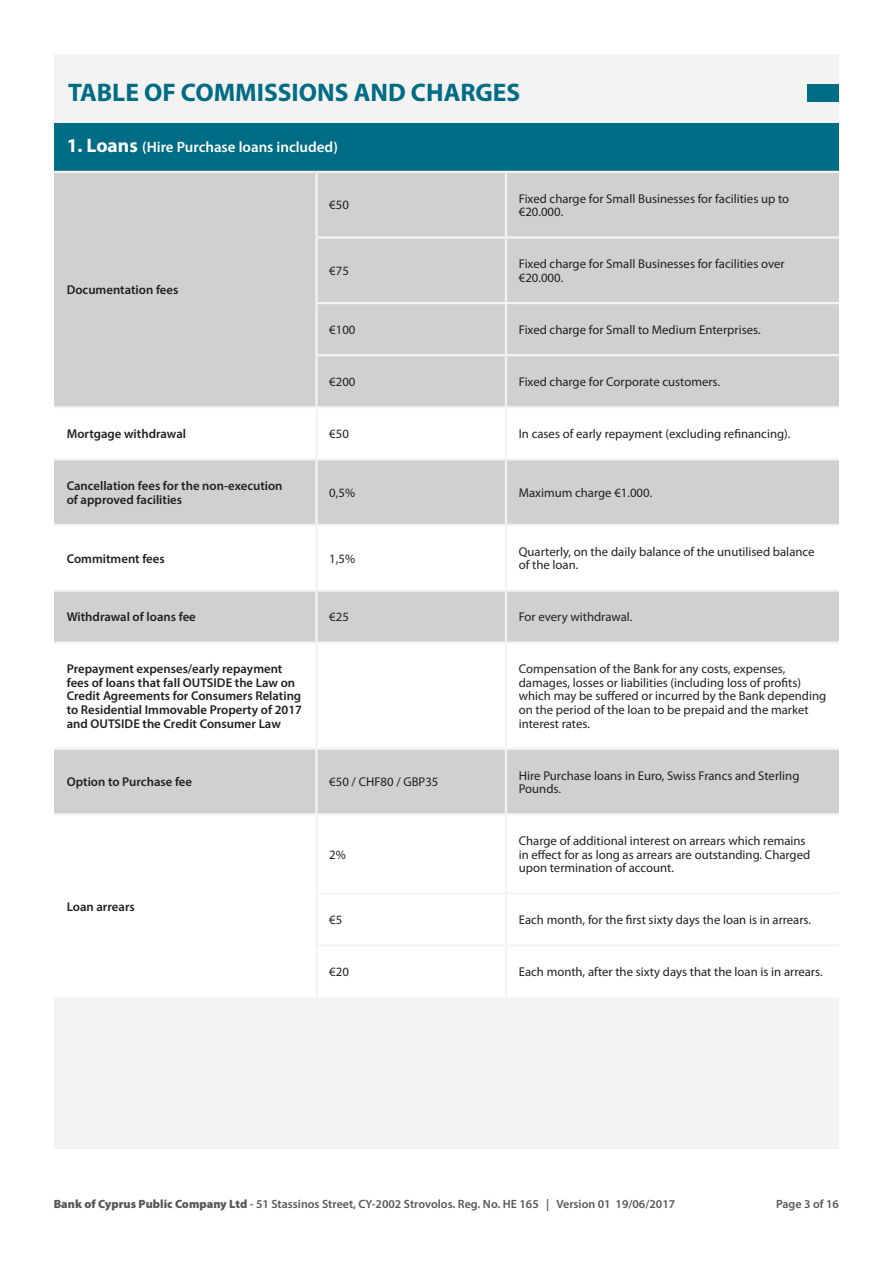
<style>
.page{position:relative;width:893px;height:1263px;background:#fff}
.page>*{position:absolute;margin:0;border:0;box-sizing:border-box;transform-origin:0 0}
.t1{font:700 25.5px "Myriad Pro";color:#006c85}
.t2{font:600 15px "Myriad Pro";color:#fff}
.t3{font:12.75px/13.5px "Myriad Pro";color:#231f20}
.t4{font:600 12.75px/13.5px "Myriad Pro";color:#231f20}
.t5{font:600 12px "Myriad Pro";color:#57585a}
.s1{font-weight:700;font-size:19.5px}
.s2{font-weight:900}
</style>
<div class="page">
<div style="left:54px;top:54px;width:785px;height:1094px;background:#f3f3f1"></div>
<div style="left:808px;top:84px;width:31px;height:18px;background:#006c85"></div>
<div style="left:54px;top:123px;width:785px;height:49px;background:#006c85"></div>
<div style="left:54px;top:173px;width:785px;height:468px;background:#cfd0cf"></div>
<div style="left:54px;top:408px;width:785px;height:50px;background:#fff"></div>
<div style="left:54px;top:460px;width:785px;height:64px;background:#cfd0cf"></div>
<div style="left:54px;top:526px;width:785px;height:63px;background:#fff"></div>
<div style="left:54px;top:644px;width:785px;height:103px;background:#fff"></div>
<div style="left:54px;top:750px;width:785px;height:63px;background:#cfd0cf"></div>
<div style="left:54px;top:816px;width:785px;height:181px;background:#fff"></div>
<hr style="left:315px;top:173px;width:3px;height:63px;background:#f3f3f1">
<hr style="left:505px;top:173px;width:2px;height:63px;background:#f3f3f1">
<hr style="left:315px;top:236px;width:191px;height:3px;background:#f3f3f1">
<hr style="left:315px;top:239px;width:3px;height:63px;background:#f3f3f1">
<hr style="left:506px;top:236px;width:333px;height:3px;background:#f3f3f1">
<hr style="left:505px;top:239px;width:2px;height:63px;background:#f3f3f1">
<hr style="left:315px;top:302px;width:191px;height:2px;background:#f3f3f1">
<hr style="left:315px;top:304px;width:3px;height:50px;background:#f3f3f1">
<hr style="left:506px;top:302px;width:333px;height:2px;background:#f3f3f1">
<hr style="left:505px;top:304px;width:2px;height:50px;background:#f3f3f1">
<hr style="left:315px;top:354px;width:191px;height:2px;background:#f3f3f1">
<hr style="left:315px;top:356px;width:3px;height:50px;background:#f3f3f1">
<hr style="left:506px;top:354px;width:333px;height:2px;background:#f3f3f1">
<hr style="left:505px;top:356px;width:2px;height:50px;background:#f3f3f1">
<hr style="left:54px;top:406px;width:262px;height:2px;background:#f3f3f1">
<hr style="left:316px;top:406px;width:190px;height:2px;background:#f3f3f1">
<hr style="left:315px;top:408px;width:3px;height:50px;background:#f3f3f1">
<hr style="left:506px;top:406px;width:333px;height:2px;background:#f3f3f1">
<hr style="left:505px;top:408px;width:2px;height:50px;background:#f3f3f1">
<hr style="left:54px;top:458px;width:262px;height:2px;background:#f3f3f1">
<hr style="left:316px;top:458px;width:190px;height:2px;background:#f3f3f1">
<hr style="left:315px;top:460px;width:3px;height:64px;background:#f3f3f1">
<hr style="left:506px;top:458px;width:333px;height:2px;background:#f3f3f1">
<hr style="left:505px;top:460px;width:2px;height:64px;background:#f3f3f1">
<hr style="left:54px;top:524px;width:262px;height:2px;background:#f3f3f1">
<hr style="left:316px;top:524px;width:190px;height:2px;background:#f3f3f1">
<hr style="left:315px;top:526px;width:3px;height:63px;background:#f3f3f1">
<hr style="left:506px;top:524px;width:333px;height:2px;background:#f3f3f1">
<hr style="left:505px;top:526px;width:2px;height:63px;background:#f3f3f1">
<hr style="left:315px;top:592px;width:3px;height:49px;background:#f3f3f1">
<hr style="left:505px;top:592px;width:2px;height:49px;background:#f3f3f1">
<hr style="left:54px;top:589px;width:262px;height:3px;background:#f3f3f1">
<hr style="left:316px;top:589px;width:190px;height:3px;background:#f3f3f1">
<hr style="left:506px;top:589px;width:333px;height:3px;background:#f3f3f1">
<hr style="left:54px;top:171px;width:262px;height:2px;background:#f3f3f1">
<hr style="left:316px;top:171px;width:190px;height:2px;background:#f3f3f1">
<hr style="left:506px;top:171px;width:333px;height:2px;background:#f3f3f1">
<hr style="left:315px;top:644px;width:3px;height:103px;background:#f3f3f1">
<hr style="left:505px;top:644px;width:2px;height:103px;background:#f3f3f1">
<hr style="left:315px;top:750px;width:3px;height:63px;background:#f3f3f1">
<hr style="left:505px;top:750px;width:2px;height:63px;background:#f3f3f1">
<hr style="left:315px;top:815px;width:3px;height:77px;background:#f3f3f1">
<hr style="left:315px;top:894px;width:3px;height:50px;background:#f3f3f1">
<hr style="left:315px;top:946px;width:3px;height:51px;background:#f3f3f1">
<hr style="left:505px;top:815px;width:2px;height:77px;background:#f3f3f1">
<hr style="left:505px;top:894px;width:2px;height:50px;background:#f3f3f1">
<hr style="left:505px;top:946px;width:2px;height:51px;background:#f3f3f1">
<hr style="left:315px;top:892px;width:191px;height:2px;background:#f3f3f1">
<hr style="left:506px;top:892px;width:333px;height:2px;background:#f3f3f1">
<hr style="left:315px;top:944px;width:191px;height:2px;background:#f3f3f1">
<hr style="left:506px;top:944px;width:333px;height:2px;background:#f3f3f1">
<h1 class="t1" style="left:68px;top:76px;width:454px">TABLE OF COMMISSIONS AND CHARGES</h1>
<p class="t2" style="left:67px;top:137px;width:273px"><span class="s1">1. Loans</span> (Hire Purchase loans included)</p>
<p class="t3" style="left:329px;top:198px;width:21px">€50</p>
<p class="t3" style="left:519px;top:191px;width:272px">Fixed charge for Small Businesses for facilities up to €20.000.</p>
<p class="t4" style="left:67px;top:283px;width:113px">Documentation fees</p>
<p class="t3" style="left:329px;top:264px;width:21px">€75</p>
<p class="t3" style="left:519px;top:257px;width:267px">Fixed charge for Small Businesses for facilities over €20.000.</p>
<p class="t3" style="left:329px;top:323px;width:28px">€100</p>
<p class="t3" style="left:519px;top:323px;width:243px">Fixed charge for Small to Medium Enterprises.</p>
<p class="t3" style="left:329px;top:375px;width:28px">€200</p>
<p class="t3" style="left:519px;top:375px;width:203px">Fixed charge for Corporate customers.</p>
<p class="t4" style="left:67px;top:427px;width:121px">Mortgage withdrawal</p>
<p class="t3" style="left:329px;top:427px;width:21px">€50</p>
<p class="t3" style="left:519px;top:427px;width:273px">In cases of early repayment (excluding refinancing).</p>
<p class="t4" style="left:67px;top:479px;width:217px">Cancellation fees for the non-execution of approved facilities</p>
<p class="t3" style="left:329px;top:486px;width:27px">0,5%</p>
<p class="t3" style="left:519px;top:486px;width:135px">Maximum charge €1.000.</p>
<p class="t4" style="left:67px;top:551px;width:99px">Commitment fees</p>
<p class="t3" style="left:329px;top:551px;width:27px">1,5%</p>
<p class="t3" style="left:519px;top:545px;width:297px">Quarterly, on the daily balance of the unutilised balance of the loan.</p>
<p class="t4" style="left:67px;top:610px;width:131px">Withdrawal of loans fee</p>
<p class="t3" style="left:329px;top:610px;width:21px">€25</p>
<p class="t3" style="left:519px;top:610px;width:115px">For every withdrawal.</p>
<p class="t4" style="left:67px;top:662px;width:237px">Prepayment expenses/early repayment fees of loans that fall OUTSIDE the Law on Credit Agreements for Consumers Relating to Residential Immovable Property of 2017 and OUTSIDE the Credit Consumer Law</p>
<p class="t3" style="left:519px;top:662px;width:309px">Compensation of the Bank for any costs, expenses, damages, losses or liabilities (including loss of profits) which may be suffered or incurred by the Bank depending on the period of the loan to be prepaid and the market interest rates.</p>
<p class="t4" style="left:67px;top:775px;width:127px">Option to Purchase fee</p>
<p class="t3" style="left:329px;top:775px;width:111px">€50 / CHF80 / GBP35</p>
<p class="t3" style="left:519px;top:768px;width:282px">Hire Purchase loans in Euro, Swiss Francs and Sterling<br>Pounds.</p>
<p class="t4" style="left:67px;top:899px;width:70px">Loan arrears</p>
<p class="t3" style="left:329px;top:847px;width:18px">2%</p>
<p class="t3" style="left:519px;top:834px;width:293px">Charge of additional interest on arrears which remains in effect for as long as arrears are outstanding. Charged upon termination of account.</p>
<p class="t3" style="left:329px;top:913px;width:15px">€5</p>
<p class="t3" style="left:519px;top:913px;width:294px">Each month, for the first sixty days the loan is in arrears.</p>
<p class="t3" style="left:329px;top:965px;width:21px">€20</p>
<p class="t3" style="left:519px;top:965px;width:305px">Each month, after the sixty days that the loan is in arrears.</p>
<p class="t5" style="left:54px;top:1196px;width:623px"><span class="s2">Bank of Cyprus Public Company Ltd</span> - 51 Stassinos Street, CY-2002 Strovolos. Reg. No. HE 165 | Version 01 19/06/2017</p>
<p class="t5" style="left:776px;top:1196px;width:64px">Page 3 of 16</p>
</div>
